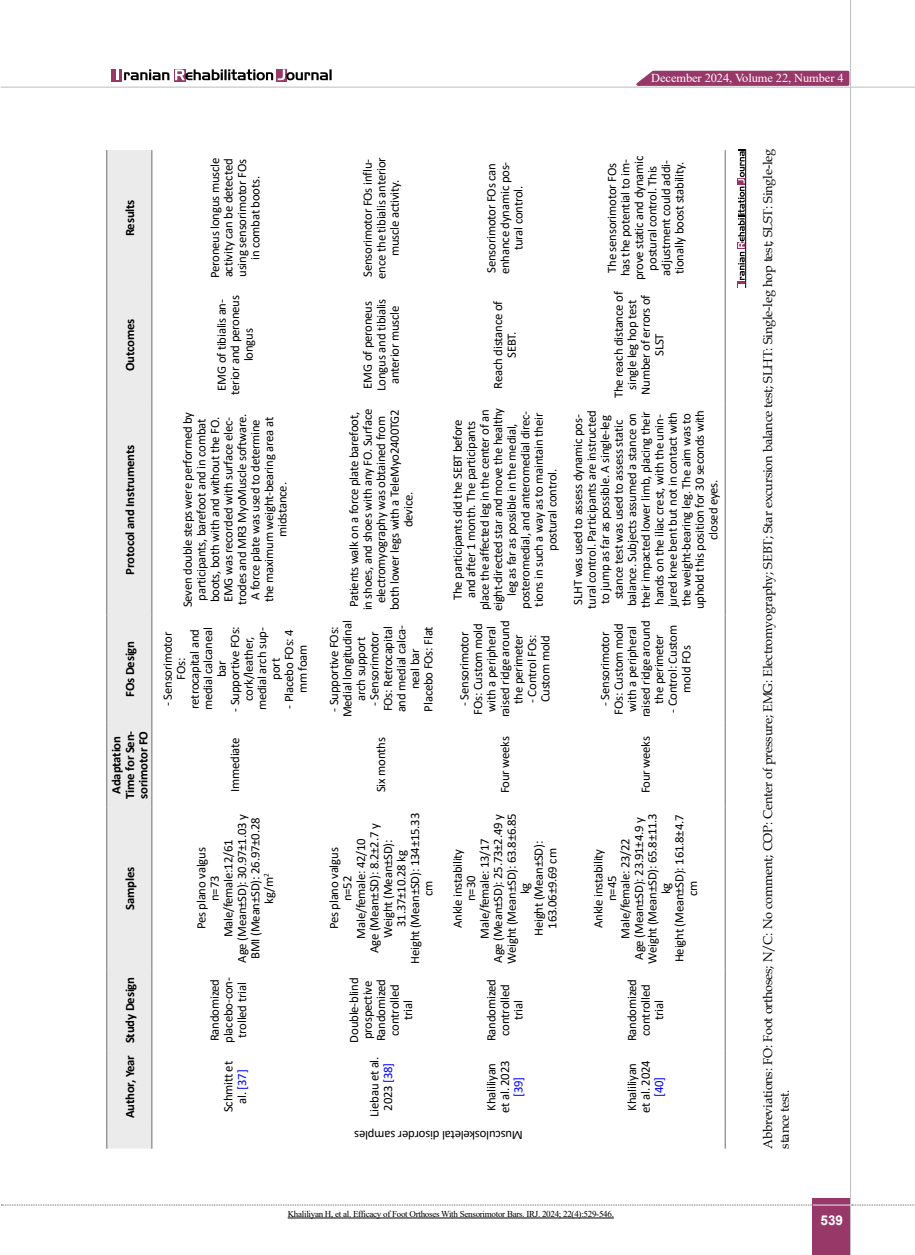
<style>
.page{position:relative;width:915px;height:1255px;background:#fff}
.page>*{position:absolute;margin:0;border:0;box-sizing:border-box;transform-origin:0 0}
.t1{font:700 13.5px "Arial";color:#fff}
.t2{font:12.75px/13.5px "Calibri";letter-spacing:-.015em;color:#000;text-align:center}
.t3{font:12.75px/16.5px "Book Antiqua";letter-spacing:-.015em;color:#000}
.t4{font:700 12.75px/13.5px "Calibri";letter-spacing:-.015em;color:#000;text-align:center}
.t5{font:12.75px "Calibri";color:#00f}
.t6{font:12.15px "Times New Roman";letter-spacing:-.005em;color:#fff}
.t7{font:9px "Times New Roman";letter-spacing:-.03em;color:#000}
.s1{color:#00f}
</style>
<div class="page">
<hr style="left:1px;top:87px;width:913px;height:1px;background:#c2c4c6">
<div style="left:812px;top:1198px;width:38px;height:56px;background:#983868"></div>
<hr style="left:849px;top:0;width:1px;height:1254px;background:#c2c4c6">
<hr style="left:812px;top:1204px;width:38px;height:1px;background:#ebebec">
<svg style="left:1px;top:1204px;width:811px;height:1px"></svg>
<svg style="left:851px;top:1204px;width:64px;height:1px"></svg>
<div style="left:112px;top:69px;width:10px;height:13px;background:#983868"></div>
<svg style="left:174px;top:69px;width:12px;height:13px"></svg>
<svg style="left:276px;top:80px;width:11px;height:2px"></svg>
<svg style="left:175px;top:69px;width:156px;height:11px"></svg>
<svg style="left:124px;top:69px;width:45px;height:11px"></svg>
<svg style="left:116px;top:69px;width:2px;height:11px"></svg>
<svg style="left:629px;top:69px;width:221px;height:18px;background:#ac6187"></svg>
<div style="left:106px;top:150px;width:46px;height:998px;background:#ebebec"></div>
<hr style="left:151px;top:1050px;width:1px;height:72px;background:#6d6e71">
<hr style="left:151px;top:969px;width:1px;height:81px;background:#6d6e71">
<hr style="left:151px;top:807px;width:1px;height:162px;background:#6d6e71">
<hr style="left:151px;top:722px;width:1px;height:85px;background:#6d6e71">
<hr style="left:151px;top:615px;width:1px;height:107px;background:#6d6e71">
<hr style="left:151px;top:404px;width:1px;height:211px;background:#6d6e71">
<hr style="left:151px;top:286px;width:1px;height:118px;background:#6d6e71">
<hr style="left:151px;top:150px;width:1px;height:136px;background:#6d6e71">
<svg style="left:724px;top:1122px;width:1px;height:26px"></svg>
<hr style="left:724px;top:1050px;width:1px;height:72px;background:#6d6e71">
<hr style="left:724px;top:969px;width:1px;height:81px;background:#6d6e71">
<hr style="left:724px;top:807px;width:1px;height:162px;background:#6d6e71">
<hr style="left:724px;top:722px;width:1px;height:85px;background:#6d6e71">
<hr style="left:724px;top:615px;width:1px;height:107px;background:#6d6e71">
<hr style="left:724px;top:404px;width:1px;height:211px;background:#6d6e71">
<hr style="left:724px;top:286px;width:1px;height:118px;background:#6d6e71">
<hr style="left:724px;top:150px;width:1px;height:136px;background:#6d6e71">
<svg style="left:737px;top:149px;width:7px;height:139px"></svg>
<hr style="left:745px;top:149px;width:1px;height:139px;background:#000">
<hr style="left:287px;top:1217px;width:326px;height:1px;background:#000">
<p class="t6" style="left:651px;top:69px;width:194px">December 2024, Volume 22, Number 4</p>
<p class="t4" style="left:123px;top:236px;width:38px;rotate:-90deg">Results</p>
<p class="t4" style="left:123px;top:371px;width:54px;rotate:-90deg">Outcomes</p>
<p class="t4" style="left:123px;top:574px;width:131px;rotate:-90deg">Protocol and Instruments</p>
<p class="t4" style="left:123px;top:697px;width:58px;rotate:-90deg">FOs Design</p>
<p class="t4" style="left:109px;top:799px;width:70px;rotate:-90deg">Adaptation<br>Time for Sen&shy;sorimotor FO</p>
<p class="t4" style="left:123px;top:909px;width:45px;rotate:-90deg">Samples</p>
<p class="t4" style="left:123px;top:1118px;width:143px;rotate:-90deg">Author, Year Study Design</p>
<p class="t2" style="left:208px;top:278px;width:122px;rotate:-90deg">Peroneus longus muscle activity can be detected using sensorimotor FOs in combat boots.</p>
<p class="t2" style="left:214px;top:394px;width:101px;rotate:-90deg">EMG of tibialis an&shy;terior and peroneus longus</p>
<p class="t2" style="left:181px;top:607px;width:197px;rotate:-90deg">Seven double steps were performed by participants, barefoot and in combat boots, both with and without the FO.<br>EMG was recorded with surface elec&shy;trodes and MR3 MyoMuscle software.<br>A force plate was used to determine the maximum weight-bearing area at midstance.</p>
<p class="t2" style="left:160px;top:710px;width:84px;rotate:-90deg">- Sensorimotor<br>FOs: retrocapital and medial calcaneal bar</p>
<p class="t2" style="left:228px;top:711px;width:87px;rotate:-90deg">- Supportive FOs: cork/leather, medial arch sup&shy;port</p>
<p class="t2" style="left:282px;top:708px;width:81px;rotate:-90deg">- Placebo FOs: 4 mm foam</p>
<p class="t2" style="left:228px;top:792px;width:56px;rotate:-90deg">Immediate</p>
<p class="t2" style="left:194px;top:962px;width:150px;rotate:-90deg">Pes plano valgus<br>n=73<br>Male/female:12/61<br>Age (Mean±SD): 30.97±1.03 y<br>BMI (Mean±SD): 26.97±0.28 kg/m<sup>2</sup></p>
<p class="t2" style="left:207px;top:1042px;width:67px;rotate:-90deg">Randomized placebo-con&shy;trolled trial</p>
<p class="t2" style="left:221px;top:1112px;width:53px;rotate:-90deg">Schmitt et al. <span class="s1">[37]</span></p>
<p class="t2" style="left:360px;top:279px;width:123px;rotate:-90deg">Sensorimotor FOs influ&shy;ence the tibialis anterior muscle activity.</p>
<p class="t2" style="left:360px;top:391px;width:94px;rotate:-90deg">EMG of peroneus<br>Longus and tibialis anterior muscle</p>
<p class="t2" style="left:347px;top:610px;width:203px;rotate:-90deg">Patients walk on a force plate barefoot, in shoes, and shoes with any FO. Surface electromyography was obtained from both lower legs with a TeleMyo2400TG2 device.</p>
<p class="t2" style="left:326px;top:717px;width:98px;rotate:-90deg">- Supportive FOs:<br>Medial longitudinal arch support</p>
<p class="t2" style="left:367px;top:712px;width:88px;rotate:-90deg">- Sensorimotor<br>FOs: Retrocapital and medial calca&shy;neal bar<br>Placebo FOs: Flat</p>
<p class="t2" style="left:374px;top:792px;width:56px;rotate:-90deg">Six months</p>
<p class="t2" style="left:326px;top:963px;width:152px;rotate:-90deg">Pes plano valgus<br>n=52<br>Male/female: 42/10<br>Age (Mean±SD): 8.2±2.7 y<br>Weight (Mean±SD):<br>31.37±10.28 kg<br>Height (Mean±SD): 134±15.33 cm</p>
<p class="t2" style="left:347px;top:1042px;width:66px;rotate:-90deg">Double-blind prospective<br>Randomized controlled trial</p>
<p class="t2" style="left:367px;top:1116px;width:62px;rotate:-90deg">Liebau et al.<br>2023 <span class="s1">[38]</span></p>
<p class="t2" style="left:484px;top:274px;width:114px;rotate:-90deg">Sensorimotor FOs can enhance dynamic pos&shy;tural control.</p>
<p class="t2" style="left:491px;top:388px;width:89px;rotate:-90deg">Reach distance of<br>SEBT.</p>
<p class="t2" style="left:450px;top:611px;width:205px;rotate:-90deg">The participants did the SEBT before<br>and after 1 month. The participants place the affected leg in the center of an eight-directed star and move the healthy leg as far as possible in the medial, posteromedial, and anteromedial direc&shy;tions in such a way as to maintain their postural control.</p>
<p class="t2" style="left:457px;top:717px;width:99px;rotate:-90deg">- Sensorimotor<br>FOs: Custom mold with a peripheral raised ridge around the perimeter</p>
<p class="t2" style="left:524px;top:703px;width:70px;text-align:left;rotate:-90deg">- Control FOs:<br>Custom mold</p>
<p class="t2" style="left:497px;top:793px;width:59px;rotate:-90deg">Four weeks</p>
<p class="t2" style="left:450px;top:963px;width:152px;rotate:-90deg">Ankle instability<br>n=30<br>Male/female: 13/17<br>Age (Mean±SD): 25.73±2.49 y<br>Weight (Mean±SD): 63.8±6.85 kg<br>Height (Mean±SD):<br>163.06±9.69 cm</p>
<p class="t2" style="left:484px;top:1041px;width:64px;rotate:-90deg">Randomized controlled trial</p>
<p class="t2" style="left:484px;top:1112px;width:54px;text-align:left;rotate:-90deg">Khaliliyan et al. 2023</p>
<p class="t5" style="left:509px;top:1096px;width:22px;rotate:-90deg">[39]</p>
<p class="t2" style="left:522px;top:1142px;width:170px;rotate:-180deg">Musculoskeletal disorder samples</p>
<p class="t2" style="left:604px;top:280px;width:126px;rotate:-90deg">The sensorimotor FOs has the potential to im&shy;prove static and dynamic postural control. This adjustment could addi&shy;tionally boost stability.</p>
<p class="t3" style="left:759px;top:1148px;width:1001px;rotate:-90deg">Abbreviations: FO: Foot orthoses; N/C: No comment; COP: Center of pressure; EMG: Electromyography; SEBT; Star excursion balance test; SLHT: Single-leg hop test; SLST: Single-leg stance test.</p>
<p class="t2" style="left:611px;top:398px;width:108px;rotate:-90deg">The reach distance of single leg hop test<br>Number of errors of<br>SLST</p>
<p class="t2" style="left:570px;top:609px;width:201px;rotate:-90deg">SLHT was used to assess dynamic pos&shy;tural control. Participants are instructed to jump as far as possible. A single-leg stance test was used to assess static balance. Subjects assumed a stance on their impacted lower limb, placing their hands on the iliac crest, with the unin&shy;jured knee bent but not in contact with the weight-bearing leg. The aim was to uphold this position for 30 seconds with closed eyes.</p>
<p class="t2" style="left:597px;top:717px;width:99px;rotate:-90deg">- Sensorimotor<br>FOs: Custom mold with a peripheral raised ridge around the perimeter</p>
<p class="t2" style="left:665px;top:712px;width:89px;rotate:-90deg">- Control: Custom mold FOs</p>
<p class="t2" style="left:638px;top:793px;width:59px;rotate:-90deg">Four weeks</p>
<p class="t2" style="left:591px;top:963px;width:152px;rotate:-90deg">Ankle instability<br>n=45<br>Male/female: 23/22<br>Age (Mean±SD): 23.91±4.9 y<br>Weight (Mean±SD): 65.8±11.3 kg<br>Height (Mean±SD): 161.8±4.7 cm</p>
<p class="t2" style="left:624px;top:1041px;width:64px;rotate:-90deg">Randomized controlled trial</p>
<p class="t2" style="left:624px;top:1112px;width:54px;text-align:left;rotate:-90deg">Khaliliyan et al. 2024</p>
<p class="t5" style="left:650px;top:1096px;width:22px;rotate:-90deg">[40]</p>
<p class="t7" style="left:287px;top:1207px;width:328px">Khaliliyan H, et al. Efficacy of Foot Orthoses With Sensorimotor Bars. IRJ. 2024; 22(4):529-546.</p>
<p class="t1" style="left:820px;top:1210px;width:24px">539</p>
</div>
